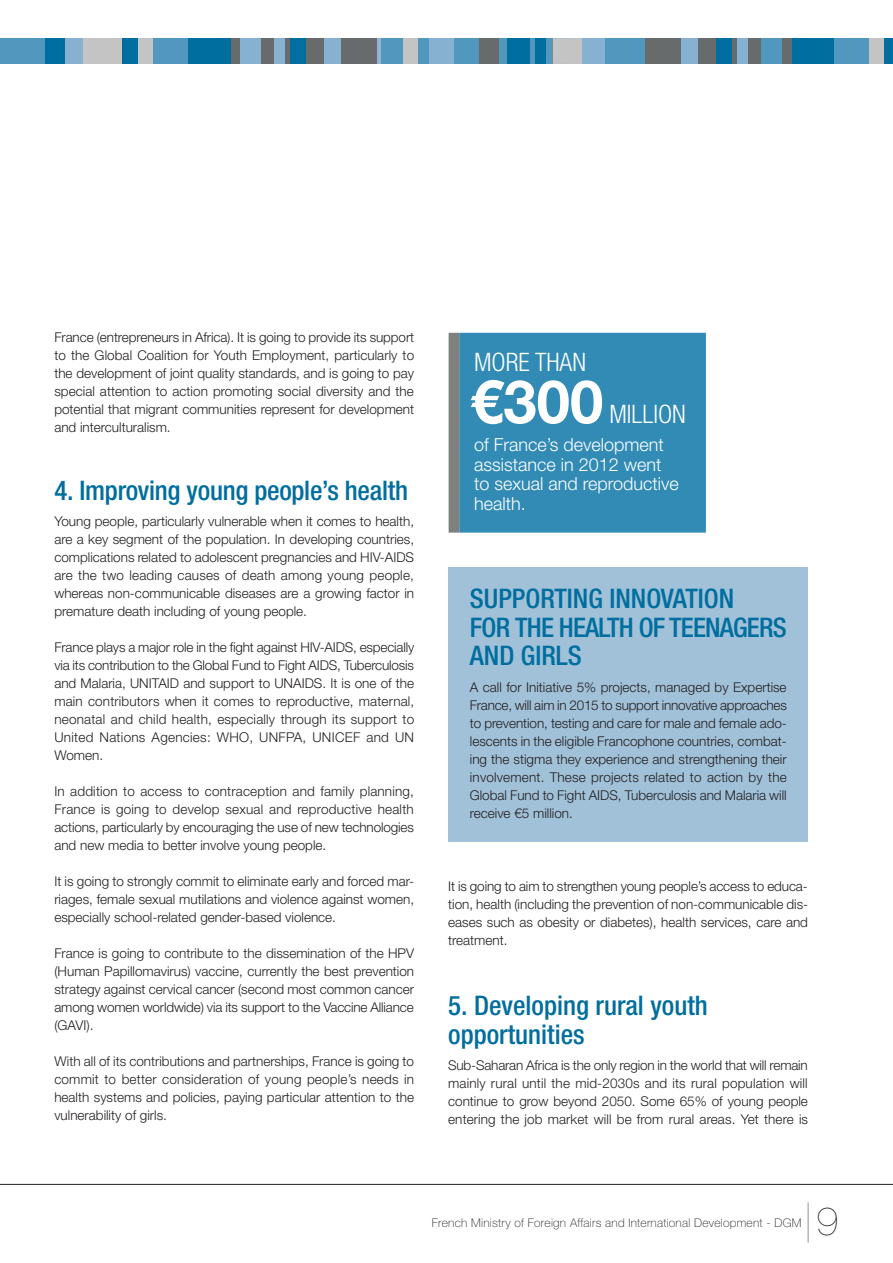
<style>
.page{position:relative;width:893px;height:1263px;background:#fff}
.page>*{position:absolute;margin:0;border:0;box-sizing:border-box;transform-origin:0 0}
.t1{font:700 60px "Helvetica Neue LT Std";color:#fff}
.t2{font:200 39.6px "Helvetica Neue LT Std";color:#231f20}
.t3{font:500 condensed 27px/28.5px "Helvetica Neue LT Std";color:#006e9e}
.t4{font:500 condensed 27px/28.5px "Helvetica Neue LT Std";letter-spacing:-.02em;color:#006e9e}
.t5{font:300 condensed 25.5px "Helvetica Neue LT Std";color:#fff}
.t6{font:300 18px/19.5px "Helvetica Neue LT Std";color:#fff}
.t7{font:300 13.5px/18px "Helvetica Neue LT Std";color:#231f20;text-align:justify}
.t8{font:100 12px "Helvetica Neue LT Std";letter-spacing:.02em;color:#231f20}
</style>
<div class="page">
<hr style="left:0;top:1184px;width:893px;height:1px;background:#231f20">
<hr style="left:808px;top:1202px;width:1px;height:41px;background:#939598">
<div style="left:44px;top:38px;width:336px;height:26px;background:#686b6c"></div>
<div style="left:60px;top:38px;width:24px;height:26px;background:#87b1d0"></div>
<div style="left:84px;top:38px;width:69px;height:26px;background:#c5c4c4"></div>
<div style="left:186px;top:38px;width:44px;height:26px;background:#006e9e"></div>
<div style="left:240px;top:38px;width:21px;height:26px;background:#87b1d0"></div>
<div style="left:44px;top:38px;width:21px;height:26px;background:#006e9e"></div>
<div style="left:274px;top:38px;width:11px;height:26px;background:#87b1d0"></div>
<div style="left:291px;top:38px;width:15px;height:26px;background:#006e9e"></div>
<div style="left:324px;top:38px;width:17px;height:26px;background:#87b1d0"></div>
<div style="left:0;top:38px;width:44px;height:26px;background:#5297bd"></div>
<div style="left:122px;top:38px;width:16px;height:26px;background:#006e9e"></div>
<div style="left:153px;top:38px;width:35px;height:26px;background:#5297bd"></div>
<svg style="left:377px;top:38px;width:5px;height:26px"></svg>
<div style="left:642px;top:38px;width:251px;height:26px;background:#686b6c"></div>
<div style="left:382px;top:38px;width:170px;height:26px;background:#5297bd"></div>
<div style="left:869px;top:38px;width:24px;height:26px;background:#c5c4c4"></div>
<div style="left:479px;top:38px;width:19px;height:26px;background:#686b6c"></div>
<div style="left:792px;top:38px;width:44px;height:26px;background:#006e9e"></div>
<div style="left:761px;top:38px;width:21px;height:26px;background:#5297bd"></div>
<div style="left:737px;top:38px;width:11px;height:26px;background:#87b1d0"></div>
<div style="left:716px;top:38px;width:15px;height:26px;background:#006e9e"></div>
<div style="left:681px;top:38px;width:17px;height:26px;background:#87b1d0"></div>
<div style="left:404px;top:38px;width:14px;height:26px;background:#c5c4c4"></div>
<div style="left:429px;top:38px;width:24px;height:26px;background:#87b1d0"></div>
<div style="left:507px;top:38px;width:22px;height:26px;background:#006e9e"></div>
<div style="left:552px;top:38px;width:33px;height:26px;background:#c5c4c4"></div>
<div style="left:535px;top:38px;width:11px;height:26px;background:#006e9e"></div>
<div style="left:884px;top:38px;width:9px;height:26px;background:#006e9e"></div>
<div style="left:834px;top:38px;width:35px;height:26px;background:#5297bd"></div>
<div style="left:604px;top:38px;width:41px;height:26px;background:#5297bd"></div>
<div style="left:583px;top:38px;width:22px;height:26px;background:#87b1d0"></div>
<div style="left:449px;top:568px;width:359px;height:274px;background:#a1c1d9"></div>
<div style="left:459px;top:333px;width:247px;height:200px;background:#318bb5"></div>
<div style="left:449px;top:333px;width:10px;height:200px;background:#7f8181"></div>
<p class="t7" style="left:54px;top:330px;width:361px">France (entrepreneurs in Africa). It is going to provide its support to the Global Coalition for Youth Employment, particularly to the development of joint quality standards, and is going to pay special attention to action promoting social diversity and the potential that migrant communities represent for development and interculturalism.</p>
<h3 class="t3" style="left:54px;top:478px;width:355px">4. Improving young people’s health</h3>
<p class="t7" style="left:54px;top:514px;width:361px">Young people, particularly vulnerable when it comes to health, are a key segment of the population. In developing countries, complications related to adolescent pregnancies and HIV-AIDS are the two leading causes of death among young people, whereas non-communicable diseases are a growing factor in premature death including of young people.</p>
<p class="t7" style="left:54px;top:640px;width:361px">France plays a major role in the fight against HIV-AIDS, especially via its contribution to the Global Fund to Fight AIDS, Tuberculosis and Malaria, UNITAID and support to UNAIDS. It is one of the main contributors when it comes to reproductive, maternal, neonatal and child health, especially through its support to United Nations Agencies: WHO, UNFPA, UNICEF and UN Women.</p>
<p class="t7" style="left:54px;top:784px;width:361px">In addition to access to contraception and family planning, France is going to develop sexual and reproductive health actions, particularly by encouraging the use of new technologies and new media to better involve young people.</p>
<p class="t7" style="left:54px;top:874px;width:361px">It is going to strongly commit to eliminate early and forced mar&shy;riages, female sexual mutilations and violence against women, especially school-related gender-based violence.</p>
<p class="t7" style="left:54px;top:946px;width:361px">France is going to contribute to the dissemination of the HPV (Human Papillomavirus) vaccine, currently the best prevention strategy against cervical cancer (second most common cancer among women worldwide) via its support to the Vaccine Alliance (GAVI).</p>
<p class="t7" style="left:54px;top:1054px;width:361px">With all of its contributions and partnerships, France is going to commit to better consideration of young people’s needs in health systems and policies, paying particular attention to the vulnerability of girls.</p>
<h3 class="t5" style="left:474px;top:347px;width:113px">MORE THAN</h3>
<h1 class="t1" style="left:470px;top:380px;width:135px">€300</h1>
<h3 class="t5" style="left:609px;top:399px;width:78px">MILLION</h3>
<h3 class="t6" style="left:474px;top:437px;width:206px">of France’s development assistance in 2012 went to sexual and reproductive health.</h3>
<h3 class="t4" style="left:470px;top:587px;width:318px">SUPPORTING INNOVATION<br>FOR THE HEALTH OF TEENAGERS<br>AND GIRLS</h3>
<p class="t7" style="left:470px;top:680px;width:318px">A call for Initiative 5% projects, managed by Expertise France, will aim in 2015 to support innovative approaches to prevention, testing and care for male and female ado&shy;lescents in the eligible Francophone countries, combat&shy;ing the stigma they experience and strengthening their involvement. These projects related to action by the Global Fund to Fight AIDS, Tuberculosis and Malaria will receive €5 million.</p>
<p class="t7" style="left:448px;top:878px;width:362px">It is going to aim to strengthen young people’s access to educa&shy;tion, health (including the prevention of non-communicable dis&shy;eases such as obesity or diabetes), health services, care and treatment.</p>
<h3 class="t3" style="left:448px;top:994px;width:261px">5. Developing rural youth opportunities</h3>
<p class="t7" style="left:448px;top:1058px;width:361px">Sub-Saharan Africa is the only region in the world that will remain mainly rural until the mid-2030s and its rural population will continue to grow beyond 2050. Some 65% of young people entering the job market will be from rural areas. Yet there is</p>
<p class="t8" style="left:432px;top:1218px;width:371px">French Ministry of Foreign Affairs and International Development - DGM</p>
<h2 class="t2" style="left:816px;top:1198px;width:24px">9</h2>
</div>
